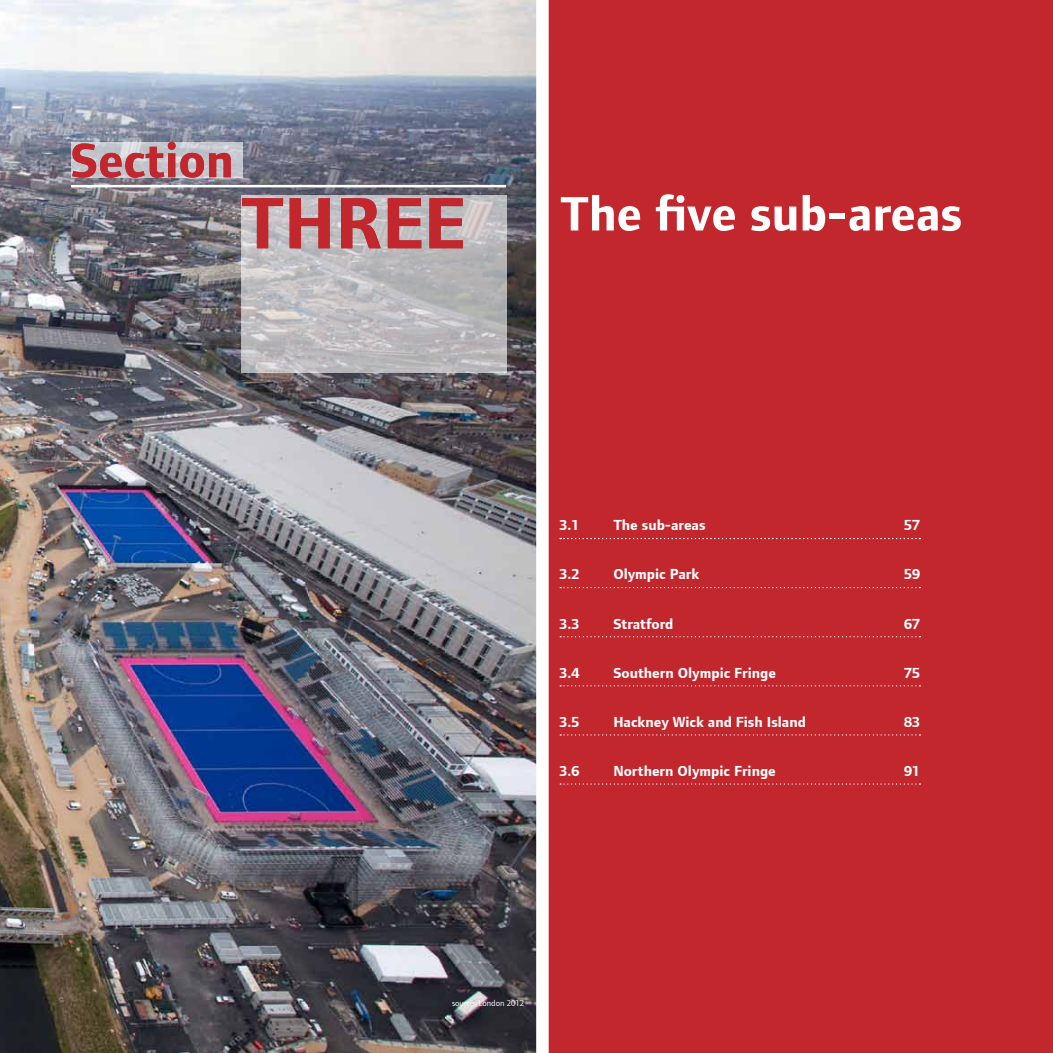
<style>
.page{position:relative;width:1053px;height:1053px;background:#fff}
.page>*{position:absolute;margin:0;border:0;box-sizing:border-box;transform-origin:0 0}
.t1{font:700 75px "Foundry Form Sans";color:#c2272d}
.t2{font:700 50px "Foundry Form Sans";color:#fff}
.t3{font:700 50px "Foundry Form Sans";color:#c2272d}
.t4{font:700 15px "Foundry Form Sans";color:#fff}
.t5{font:8.75px "Foundry Form Sans";color:#fff}
</style>
<div class="page">
<div style="left:548px;top:0;width:504px;height:1052px;background:#c2272d"></div>
<img style="left:0;top:0;width:536px;height:1052px">
<svg style="left:560px;top:783px;width:360px;height:1px"></svg>
<svg style="left:560px;top:587px;width:360px;height:1px"></svg>
<svg style="left:560px;top:538px;width:360px;height:1px"></svg>
<svg style="left:560px;top:685px;width:360px;height:1px"></svg>
<svg style="left:560px;top:636px;width:360px;height:1px"></svg>
<hr style="left:71px;top:185px;width:435px;height:2px;background:#fff">
<svg style="left:560px;top:734px;width:360px;height:1px"></svg>
<svg style="left:71px;top:142px;width:171px;height:35px;background:#c6c8ce"></svg>
<svg style="left:241px;top:195px;width:265px;height:177px;background:#bebdbf"></svg>
<h2 class="t3" style="left:71px;top:133px;width:164px">Section</h2>
<h1 class="t1" style="left:241px;top:181px;width:226px">THREE</h1>
<h2 class="t2" style="left:560px;top:186px;width:403px">The five sub-areas</h2>
<p class="t4" style="left:613px;top:517px;width:94px">The sub-areas</p>
<p class="t4" style="left:559px;top:517px;width:21px">3.1</p>
<p class="t4" style="left:904px;top:517px;width:17px">57</p>
<p class="t4" style="left:613px;top:566px;width:87px">Olympic Park</p>
<p class="t4" style="left:613px;top:615px;width:62px">Stratford</p>
<p class="t4" style="left:613px;top:664px;width:164px">Southern Olympic Fringe</p>
<p class="t4" style="left:613px;top:713px;width:194px">Hackney Wick and Fish Island</p>
<p class="t4" style="left:613px;top:762px;width:164px">Northern Olympic Fringe</p>
<p class="t4" style="left:559px;top:566px;width:21px">3.2</p>
<p class="t4" style="left:559px;top:615px;width:21px">3.3</p>
<p class="t4" style="left:559px;top:664px;width:21px">3.4</p>
<p class="t4" style="left:904px;top:566px;width:17px">59</p>
<p class="t4" style="left:904px;top:615px;width:17px">67</p>
<p class="t4" style="left:904px;top:664px;width:17px">75</p>
<p class="t4" style="left:559px;top:713px;width:21px">3.5</p>
<p class="t4" style="left:904px;top:713px;width:17px">83</p>
<p class="t4" style="left:559px;top:762px;width:21px">3.6</p>
<p class="t4" style="left:904px;top:762px;width:17px">91</p>
<p class="t5" style="left:452px;top:997px;width:74px">source: London 2012</p>
</div>
